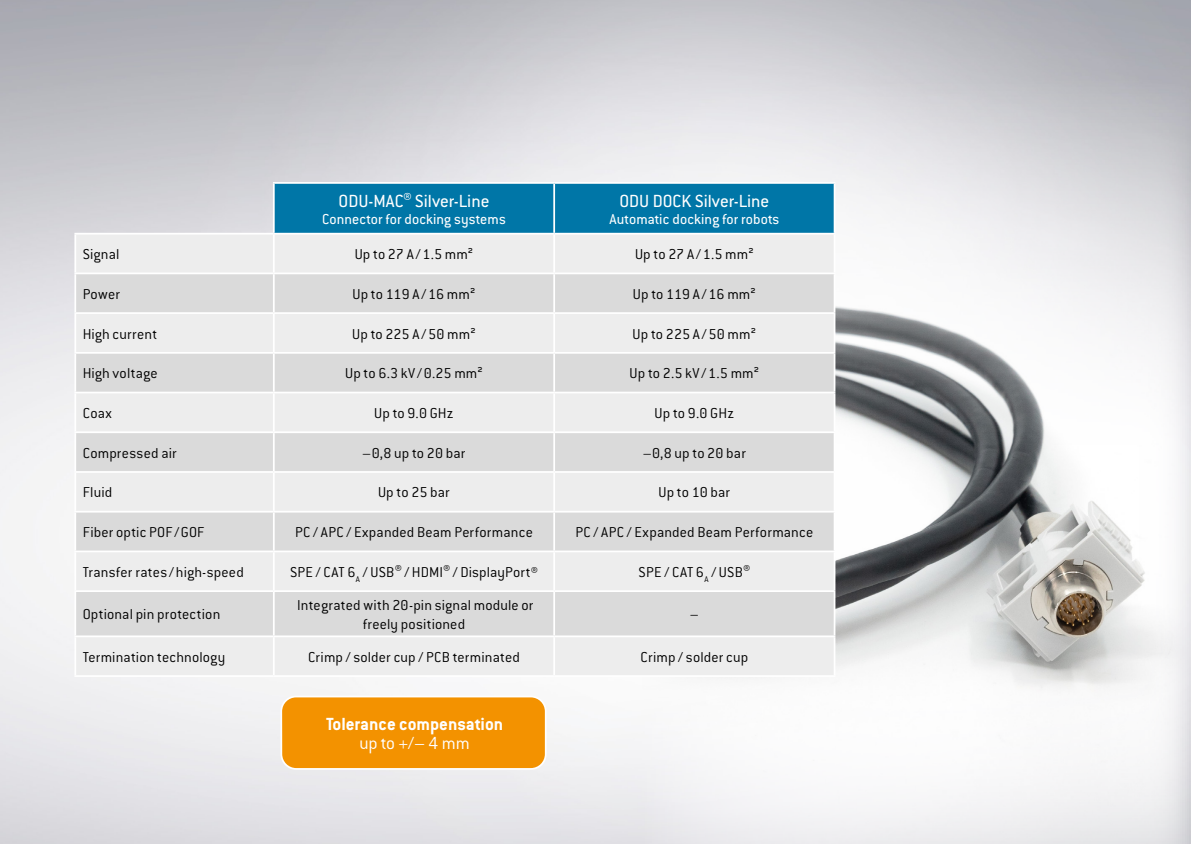
<style>
.page{position:relative;width:1191px;height:844px;background:#fff}
.page>*{position:absolute;margin:0;border:0;box-sizing:border-box;transform-origin:0 0}
.t1{font:19.25px "ITC Conduitfor ODU";color:#fff}
.t2{font:700 19.25px "ITC Conduitfor ODU";color:#fff}
.t3{font:300 19.25px "ITC Conduitfor ODU";color:#fff}
.t4{font:300 15.75px/19.2px "ITC Conduitfor ODU";letter-spacing:.01em;color:#000;text-align:center}
.t5{font:15.75px "ITC Conduitfor ODU";letter-spacing:.01em;color:#fff}
</style>
<div class="page">
<img style="left:642px;top:80px;width:549px;height:763px">
<div style="left:275px;top:184px;width:558px;height:49px;background:#0076a7"></div>
<div style="left:76px;top:234px;width:757px;height:441px;background:#ededed"></div>
<svg style="left:76px;top:274px;width:757px;height:361px;fill:#dadada"></svg>
<hr style="left:554px;top:182px;width:281px;height:2px;background:#fff">
<hr style="left:553px;top:184px;width:2px;height:49px;background:#fff">
<hr style="left:833px;top:184px;width:2px;height:49px;background:#fff">
<hr style="left:273px;top:234px;width:2px;height:38px;background:#fff">
<hr style="left:554px;top:233px;width:281px;height:1px;background:#fff">
<hr style="left:553px;top:234px;width:2px;height:38px;background:#fff">
<hr style="left:833px;top:234px;width:2px;height:38px;background:#fff">
<hr style="left:74px;top:272px;width:200px;height:2px;background:#fff">
<hr style="left:274px;top:272px;width:280px;height:2px;background:#fff">
<hr style="left:273px;top:274px;width:2px;height:38px;background:#fff">
<hr style="left:554px;top:272px;width:281px;height:2px;background:#fff">
<hr style="left:553px;top:274px;width:2px;height:38px;background:#fff">
<hr style="left:833px;top:274px;width:2px;height:38px;background:#fff">
<hr style="left:74px;top:312px;width:200px;height:2px;background:#fff">
<hr style="left:274px;top:312px;width:280px;height:2px;background:#fff">
<hr style="left:273px;top:314px;width:2px;height:38px;background:#fff">
<hr style="left:554px;top:312px;width:281px;height:2px;background:#fff">
<hr style="left:553px;top:314px;width:2px;height:38px;background:#fff">
<hr style="left:833px;top:314px;width:2px;height:38px;background:#fff">
<hr style="left:74px;top:352px;width:200px;height:1px;background:#fff">
<hr style="left:274px;top:352px;width:280px;height:1px;background:#fff">
<hr style="left:273px;top:353px;width:2px;height:38px;background:#fff">
<hr style="left:554px;top:352px;width:281px;height:1px;background:#fff">
<hr style="left:553px;top:353px;width:2px;height:38px;background:#fff">
<hr style="left:833px;top:353px;width:2px;height:38px;background:#fff">
<hr style="left:74px;top:391px;width:200px;height:2px;background:#fff">
<hr style="left:274px;top:391px;width:280px;height:2px;background:#fff">
<hr style="left:273px;top:393px;width:2px;height:38px;background:#fff">
<hr style="left:554px;top:391px;width:281px;height:2px;background:#fff">
<hr style="left:553px;top:393px;width:2px;height:38px;background:#fff">
<hr style="left:833px;top:393px;width:2px;height:38px;background:#fff">
<hr style="left:74px;top:431px;width:200px;height:2px;background:#fff">
<hr style="left:274px;top:431px;width:280px;height:2px;background:#fff">
<hr style="left:273px;top:433px;width:2px;height:38px;background:#fff">
<hr style="left:554px;top:431px;width:281px;height:2px;background:#fff">
<hr style="left:553px;top:433px;width:2px;height:38px;background:#fff">
<hr style="left:833px;top:433px;width:2px;height:38px;background:#fff">
<hr style="left:74px;top:471px;width:200px;height:1px;background:#fff">
<hr style="left:274px;top:471px;width:280px;height:1px;background:#fff">
<hr style="left:273px;top:472px;width:2px;height:38px;background:#fff">
<hr style="left:554px;top:471px;width:281px;height:1px;background:#fff">
<hr style="left:553px;top:472px;width:2px;height:38px;background:#fff">
<hr style="left:833px;top:472px;width:2px;height:38px;background:#fff">
<hr style="left:74px;top:510px;width:200px;height:2px;background:#fff">
<hr style="left:274px;top:510px;width:280px;height:2px;background:#fff">
<hr style="left:273px;top:512px;width:2px;height:38px;background:#fff">
<hr style="left:554px;top:510px;width:281px;height:2px;background:#fff">
<hr style="left:553px;top:512px;width:2px;height:38px;background:#fff">
<hr style="left:833px;top:512px;width:2px;height:38px;background:#fff">
<hr style="left:74px;top:550px;width:200px;height:2px;background:#fff">
<hr style="left:274px;top:550px;width:280px;height:2px;background:#fff">
<hr style="left:273px;top:552px;width:2px;height:38px;background:#fff">
<hr style="left:554px;top:550px;width:281px;height:2px;background:#fff">
<hr style="left:553px;top:552px;width:2px;height:38px;background:#fff">
<hr style="left:833px;top:552px;width:2px;height:38px;background:#fff">
<hr style="left:74px;top:590px;width:200px;height:2px;background:#fff">
<hr style="left:274px;top:590px;width:280px;height:2px;background:#fff">
<hr style="left:273px;top:592px;width:2px;height:43px;background:#fff">
<hr style="left:554px;top:590px;width:281px;height:2px;background:#fff">
<hr style="left:553px;top:592px;width:2px;height:43px;background:#fff">
<hr style="left:833px;top:592px;width:2px;height:43px;background:#fff">
<hr style="left:74px;top:635px;width:200px;height:2px;background:#fff">
<hr style="left:274px;top:635px;width:280px;height:2px;background:#fff">
<hr style="left:273px;top:637px;width:2px;height:38px;background:#fff">
<hr style="left:554px;top:635px;width:281px;height:2px;background:#fff">
<hr style="left:553px;top:637px;width:2px;height:38px;background:#fff">
<hr style="left:833px;top:637px;width:2px;height:38px;background:#fff">
<hr style="left:554px;top:675px;width:281px;height:1px;background:#fff">
<div style="left:281px;top:696px;width:265px;height:72px;background:#f39200;border-radius:15px"></div>
<div style="left:280px;top:695px;width:266px;height:74px;border:2px solid #fff;border-radius:15px"></div>
<p class="t1" style="left:338px;top:190px;width:152px">ODU-MAC® Silver-Line</p>
<p class="t5" style="left:322px;top:210px;width:185px">Connector for docking systems</p>
<p class="t1" style="left:619px;top:190px;width:151px">ODU DOCK Silver-Line</p>
<p class="t5" style="left:609px;top:210px;width:171px">Automatic docking for robots</p>
<p class="t4" style="left:83px;top:244px;width:38px">Signal</p>
<p class="t4" style="left:355px;top:244px;width:120px">Up to 27 A /1.5 mm²</p>
<p class="t4" style="left:635px;top:244px;width:120px">Up to 27 A /1.5 mm²</p>
<p class="t4" style="left:83px;top:284px;width:39px">Power</p>
<p class="t4" style="left:352px;top:284px;width:124px">Up to 119 A /16 mm²</p>
<p class="t4" style="left:633px;top:284px;width:124px">Up to 119 A /16 mm²</p>
<p class="t4" style="left:83px;top:324px;width:76px">High current</p>
<p class="t4" style="left:352px;top:324px;width:125px">Up to 225 A /50 mm²</p>
<p class="t4" style="left:632px;top:324px;width:125px">Up to 225 A /50 mm²</p>
<p class="t4" style="left:83px;top:364px;width:76px">High voltage</p>
<p class="t4" style="left:345px;top:364px;width:139px">Up to 6.3 kV /0.25 mm²</p>
<p class="t4" style="left:629px;top:364px;width:131px">Up to 2.5 kV /1.5 mm²</p>
<p class="t4" style="left:83px;top:403px;width:31px">Coax</p>
<p class="t4" style="left:374px;top:403px;width:81px">Up to 9.0 GHz</p>
<p class="t4" style="left:654px;top:403px;width:81px">Up to 9.0 GHz</p>
<p class="t4" style="left:83px;top:443px;width:96px">Compressed air</p>
<p class="t4" style="left:362px;top:443px;width:105px">–0,8 up to 20 bar</p>
<p class="t4" style="left:642px;top:443px;width:105px">–0,8 up to 20 bar</p>
<p class="t4" style="left:83px;top:483px;width:31px">Fluid</p>
<p class="t4" style="left:378px;top:483px;width:73px">Up to 25 bar</p>
<p class="t4" style="left:658px;top:483px;width:73px">Up to 10 bar</p>
<p class="t4" style="left:83px;top:522px;width:123px">Fiber optic POF/GOF</p>
<p class="t4" style="left:295px;top:522px;width:239px">PC / APC / Expanded Beam Performance</p>
<p class="t4" style="left:575px;top:522px;width:239px">PC / APC / Expanded Beam Performance</p>
<p class="t4" style="left:83px;top:562px;width:163px">Transfer rates / high-speed</p>
<p class="t4" style="left:290px;top:562px;width:249px">SPE / CAT 6<sub>A</sub> / USB® / HDMI® / DisplayPort®</p>
<p class="t4" style="left:638px;top:562px;width:113px">SPE / CAT 6<sub>A</sub> / USB®</p>
<p class="t4" style="left:83px;top:604px;width:139px">Optional pin protection</p>
<p class="t4" style="left:297px;top:595px;width:238px">Integrated with 20-pin signal module or freely positioned</p>
<p class="t4" style="left:690px;top:604px;width:11px">–</p>
<p class="t4" style="left:83px;top:647px;width:144px">Termination technology</p>
<p class="t4" style="left:308px;top:647px;width:213px">Crimp / solder cup / PCB terminated</p>
<p class="t4" style="left:640px;top:647px;width:109px">Crimp / solder cup</p>
<p class="t2" style="left:326px;top:712px;width:179px">Tolerance compensation</p>
<p class="t3" style="left:359px;top:732px;width:112px">up to +/– 4 mm</p>
</div>
